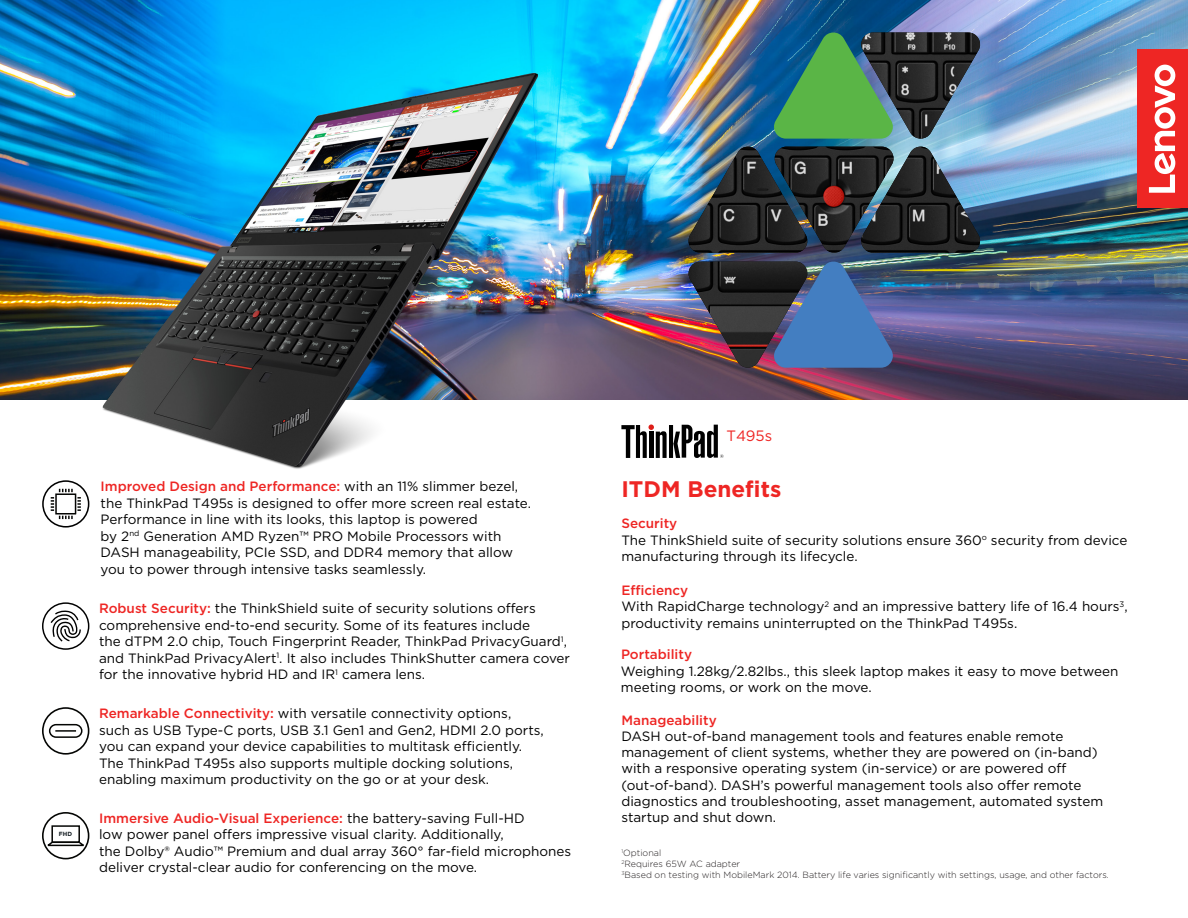
<style>
.page{position:relative;width:1188px;height:918px;background:#fff}
.page>*{position:absolute;margin:0;border:0;box-sizing:border-box;transform-origin:0 0}
.t1{font:700 22.5px "Gotham";color:#ee2624}
.t2{font:15px "Gotham";letter-spacing:-.005em;color:#ee2624}
.body_01{font:13.5px/16.5px "Gotham";color:#000}
.body_01-2{font:500 13.5px "Gotham";color:#ee2624}
.body_02{font:300 9px/11.2px "Gotham";color:#231f20}
.body_02-2{font:700 6px "Gotham";color:#121b21}
.s1{font-weight:500;color:#ee2624}
</style>
<div class="page">
<img style="left:0;top:0;width:1188px;height:400px">
<svg style="left:621px;top:424px;width:102px;height:34px"></svg>
<img style="left:687px;top:33px;width:295px;height:336px">
<img style="left:771px;top:260px;width:125px;height:108px">
<svg style="left:771px;top:31px;width:125px;height:108px;background:#408a5d"></svg>
<svg style="left:42px;top:480px;width:47px;height:48px"></svg>
<svg style="left:42px;top:707px;width:47px;height:48px"></svg>
<div style="left:1137px;top:50px;width:51px;height:158px;background:#ee2624"></div>
<svg style="left:1149px;top:65px;width:26px;height:128px"></svg>
<img style="left:98px;top:68px;width:445px;height:401px">
<svg style="left:42px;top:602px;width:47px;height:48px"></svg>
<svg style="left:42px;top:812px;width:47px;height:47px"></svg>
<p class="body_02-2" style="left:59px;top:830px;width:15px">FHD</p>
<p class="body_01" style="left:101px;top:478px;width:432px"><span class="s1">Improved Design and Performance:</span> with an 11% slimmer bezel, the ThinkPad T495s is designed to offer more screen real estate.<br>Performance in line with its looks, this laptop is powered<br>by 2<sup>nd</sup> Generation AMD Ryzen™ PRO Mobile Processors with DASH manageability, PCIe SSD, and DDR4 memory that allow you to power through intensive tasks seamlessly.</p>
<p class="body_01" style="left:99px;top:600px;width:438px"><span class="s1">Robust Security:</span> the ThinkShield suite of security solutions offers comprehensive end-to-end security. Some of its features include</p>
<p class="body_01" style="left:99px;top:633px;width:469px">the dTPM 2.0 chip, Touch Fingerprint Reader, ThinkPad PrivacyGuard<sup>1</sup>,</p>
<p class="body_01" style="left:99px;top:649px;width:472px">and ThinkPad PrivacyAlert<sup>1</sup>. It also includes ThinkShutter camera cover</p>
<p class="body_01" style="left:99px;top:666px;width:328px">for the innovative hybrid HD and IR<sup>1</sup> camera lens.</p>
<p class="body_01" style="left:99px;top:705px;width:446px"><span class="s1">Remarkable Connectivity:</span> with versatile connectivity options, such as USB Type-C ports, USB 3.1 Gen1 and Gen2, HDMI 2.0 ports, you can expand your device capabilities to multitask efficiently.<br>The ThinkPad T495s also supports multiple docking solutions, enabling maximum productivity on the go or at your desk.</p>
<p class="body_01" style="left:99px;top:810px;width:474px"><span class="s1">Immersive Audio-Visual Experience:</span> the battery-saving Full-HD<br>low power panel offers impressive visual clarity. Additionally,<br>the Dolby®️ Audio™ Premium and dual array 360° far-field microphones deliver crystal-clear audio for conferencing on the move.</p>
<p class="t2" style="left:726px;top:426px;width:47px">T495s</p>
<h1 class="t1" style="left:621px;top:474px;width:161px">ITDM Benefits</h1>
<p class="body_01" style="left:621px;top:515px;width:508px"><span class="s1">Security<br></span>The ThinkShield suite of security solutions ensure 360<sup>o</sup> security from device manufacturing through its lifecycle.</p>
<p class="body_01-2" style="left:621px;top:581px;width:68px">Efficiency</p>
<p class="body_01" style="left:621px;top:598px;width:508px">With RapidCharge technology<sup>2</sup> and an impressive battery life of 16.4 hours<sup>3</sup>, productivity remains uninterrupted on the ThinkPad T495s.</p>
<p class="body_01-2" style="left:621px;top:646px;width:73px">Portability</p>
<p class="body_01" style="left:621px;top:662px;width:499px">Weighing 1.28kg/2.82lbs., this sleek laptop makes it easy to move between meeting rooms, or work on the move.</p>
<p class="body_01-2" style="left:621px;top:711px;width:97px">Manageability</p>
<p class="body_01" style="left:621px;top:728px;width:483px">DASH out-of-band management tools and features enable remote management of client systems, whether they are powered on (in-band) with a responsive operating system (in-service) or are powered off (out-of-band). DASH’s powerful management tools also offer remote diagnostics and troubleshooting, asset management, automated system startup and shut down.</p>
<p class="body_02" style="left:621px;top:847px;width:489px"><sup>1</sup>Optional<br><sup>2</sup>Requires 65W AC adapter<br><sup>3</sup>Based on testing with MobileMark 2014. Battery life varies significantly with settings, usage, and other factors.</p>
</div>
